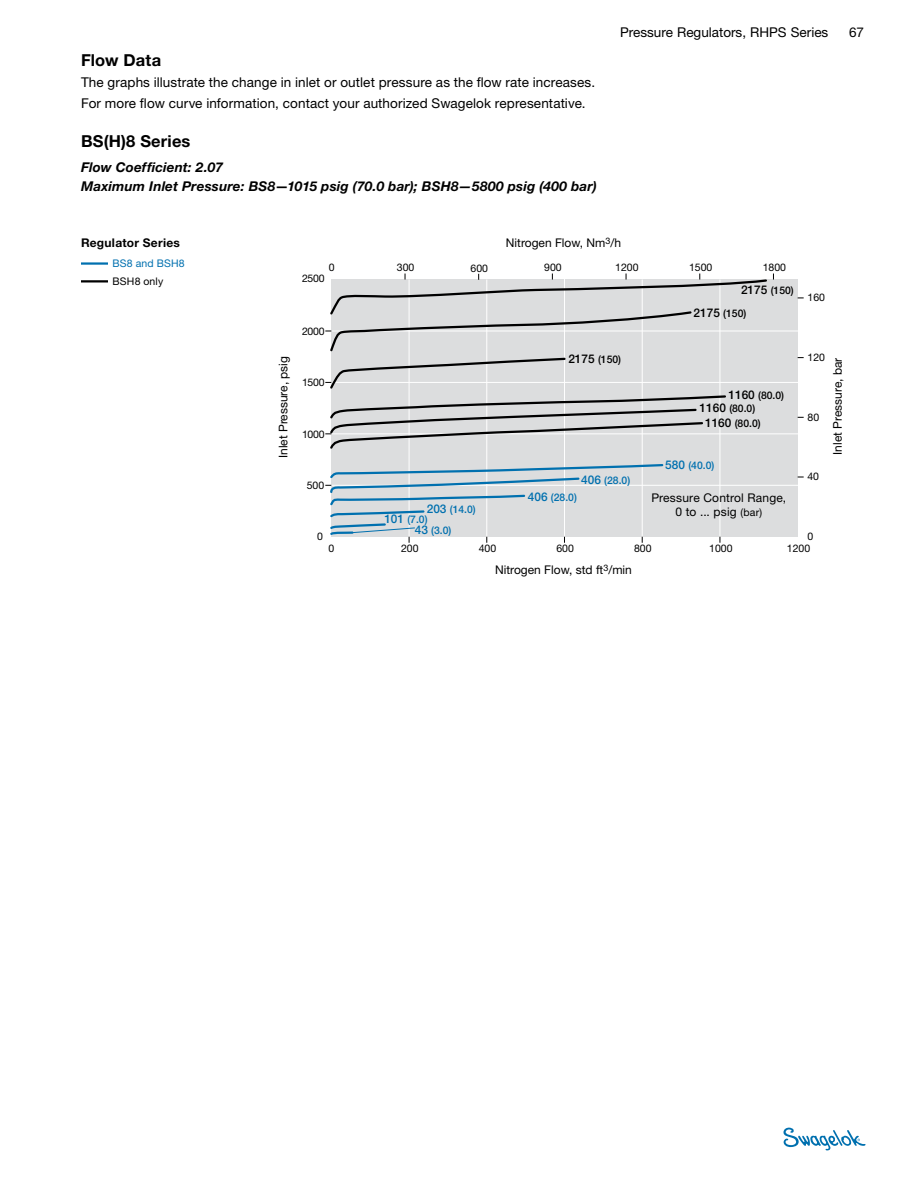
<style>
.page{position:relative;width:918px;height:1188px;background:#fff}
.page>*{position:absolute;margin:0;border:0;box-sizing:border-box;transform-origin:0 0}
.subhd{font:700 16.5px "Helvetica Neue LT Std";letter-spacing:.01em;color:#000}
.BC{font:13.5px "Helvetica Neue LT Std";letter-spacing:.01em;color:#000}
.subhd2{font:italic 700 13.5px "Helvetica Neue LT Std";letter-spacing:.01em;color:#000}
.image_title{font:12px/13.5px "Helvetica Neue LT Std";color:#000;text-align:center}
.image_title-2{font:700 12px "Helvetica Neue LT Std";letter-spacing:.02em;color:#000}
.footnotes{font:10.5px "Helvetica Neue LT Std";color:#000}
.t1{font:500 10.5px/12.8px "Helvetica Neue LT Std";color:#000}
.t2{font:500 10.5px "Helvetica Neue LT Std";color:#0070af}
.footnotes-2{font:10.5px "Helvetica Neue LT Std";letter-spacing:.02em;color:#0070af}
.footnotes-3{font:10.5px "Helvetica Neue LT Std";letter-spacing:.02em;color:#000}
.s1{font-style:normal}
.s2{font-size:12px}
.s3{font-size:10.5px}
</style>
<div class="page">
<svg style="left:783px;top:1128px;width:83px;height:22px"></svg>
<div style="left:331px;top:280px;width:467px;height:257px;background:#dcddde"></div>
<hr style="left:409px;top:280px;width:1px;height:257px;background:#fff">
<hr style="left:486px;top:280px;width:1px;height:257px;background:#fff">
<hr style="left:564px;top:278px;width:1px;height:259px;background:#fff">
<hr style="left:642px;top:280px;width:1px;height:257px;background:#fff">
<hr style="left:331px;top:485px;width:469px;height:1px;background:#fff">
<hr style="left:331px;top:382px;width:470px;height:1px;background:#fff">
<hr style="left:331px;top:331px;width:469px;height:1px;background:#fff">
<hr style="left:331px;top:433px;width:469px;height:1px;background:#fff">
<hr style="left:331px;top:1143px;width:469px;height:1px;background:#fff">
<hr style="left:720px;top:280px;width:1px;height:257px;background:#fff">
<svg style="left:328px;top:278px;width:440px;height:173px"></svg>
<svg style="left:325px;top:463px;width:339px;height:80px"></svg>
<hr style="left:81px;top:262px;width:27px;height:3px;background:#0070af">
<hr style="left:81px;top:280px;width:27px;height:3px;background:#000">
<p class="subhd" style="left:81px;top:50px;width:82px">Flow Data</p>
<p class="BC" style="left:81px;top:74px;width:516px">The graphs illustrate the change in inlet or outlet pressure as the flow rate increases.</p>
<p class="BC" style="left:81px;top:95px;width:506px">For more flow curve information, contact your authorized Swagelok representative.</p>
<p class="subhd" style="left:81px;top:131px;width:111px">BS(H)8 Series</p>
<p class="subhd2" style="left:81px;top:158px;width:144px">Flow Coefficient: 2.07</p>
<p class="subhd2" style="left:81px;top:178px;width:517px">Maximum Inlet Pressure: BS8<span class="s1">—</span>1015 psig (70.0 bar); BSH8—5800 psig (400 bar)</p>
<p class="BC" style="left:620px;top:24px;width:210px">Pressure Regulators, RHPS Series</p>
<p class="BC" style="left:849px;top:24px;width:17px">67</p>
<p class="image_title-2" style="left:81px;top:235px;width:101px">Regulator Series</p>
<p class="footnotes-2" style="left:113px;top:257px;width:74px">BS8 and BSH8</p>
<p class="footnotes-3" style="left:113px;top:275px;width:52px">BSH8 only</p>
<p class="footnotes" style="left:329px;top:261px;width:7px">0</p>
<p class="footnotes" style="left:397px;top:261px;width:19px">300</p>
<p class="footnotes" style="left:302px;top:272px;width:24px">2500</p>
<p class="footnotes" style="left:302px;top:325px;width:24px">2000</p>
<p class="image_title" style="left:506px;top:236px;width:117px">Nitrogen Flow, Nm<sup>3</sup>/h</p>
<p class="footnotes" style="left:471px;top:262px;width:19px">600</p>
<p class="footnotes" style="left:544px;top:261px;width:19px">900</p>
<p class="footnotes" style="left:615px;top:261px;width:25px">1200</p>
<p class="footnotes" style="left:689px;top:261px;width:25px">1500</p>
<p class="footnotes" style="left:763px;top:261px;width:25px">1800</p>
<p class="t1" style="left:741px;top:284px;width:54px"><span class="s2">2175</span> (150)</p>
<p class="t1" style="left:694px;top:306px;width:54px"><span class="s2">2175</span> (150)</p>
<p class="footnotes" style="left:808px;top:291px;width:19px">160</p>
<p class="footnotes" style="left:808px;top:351px;width:19px">120</p>
<p class="t1" style="left:568px;top:353px;width:54px"><span class="s2">2175</span> (150)</p>
<p class="image_title" style="left:276px;top:458px;width:104px;rotate:-90deg">Inlet Pressure, psig</p>
<p class="image_title" style="left:831px;top:455px;width:99px;rotate:-90deg">Inlet Pressure, bar</p>
<p class="footnotes" style="left:302px;top:376px;width:24px">1500</p>
<p class="t1" style="left:700px;top:389px;width:86px;text-indent:29px"><span class="s2">1160</span> (80.0)<br><span class="s2">1160</span> (80.0)</p>
<p class="t1" style="left:705px;top:416px;width:57px"><span class="s2">1160</span> (80.0)</p>
<p class="footnotes" style="left:808px;top:411px;width:13px">80</p>
<p class="footnotes" style="left:302px;top:428px;width:24px">1000</p>
<p class="footnotes" style="left:307px;top:479px;width:19px">500</p>
<p class="t2" style="left:581px;top:474px;width:51px"><span class="s2">406</span> (28.0)</p>
<p class="t2" style="left:665px;top:459px;width:51px"><span class="s2">580</span> (40.0)</p>
<p class="footnotes" style="left:807px;top:470px;width:13px">40</p>
<p class="t2" style="left:528px;top:491px;width:51px"><span class="s2">406</span> (28.0)</p>
<p class="image_title" style="left:651px;top:491px;width:136px">Pressure Control Range,<br>0 to ... psig <span class="s3">(bar)</span></p>
<p class="t2" style="left:427px;top:503px;width:51px"><span class="s2">203</span> (14.0)</p>
<p class="t2" style="left:384px;top:513px;width:45px"><span class="s2">101</span> (7.0)</p>
<p class="t2" style="left:415px;top:524px;width:38px"><span class="s2">43</span> (3.0)</p>
<p class="footnotes" style="left:317px;top:530px;width:7px">0</p>
<p class="footnotes" style="left:807px;top:530px;width:7px">0</p>
<p class="footnotes" style="left:329px;top:542px;width:7px">0</p>
<p class="footnotes" style="left:401px;top:542px;width:19px">200</p>
<p class="footnotes" style="left:709px;top:542px;width:25px">1000</p>
<p class="footnotes" style="left:479px;top:542px;width:19px">400</p>
<p class="footnotes" style="left:556px;top:542px;width:19px">600</p>
<p class="footnotes" style="left:634px;top:542px;width:19px">800</p>
<p class="footnotes" style="left:787px;top:542px;width:25px">1200</p>
<p class="image_title" style="left:495px;top:563px;width:138px">Nitrogen Flow, std ft<sup>3</sup>/min</p>
</div>
